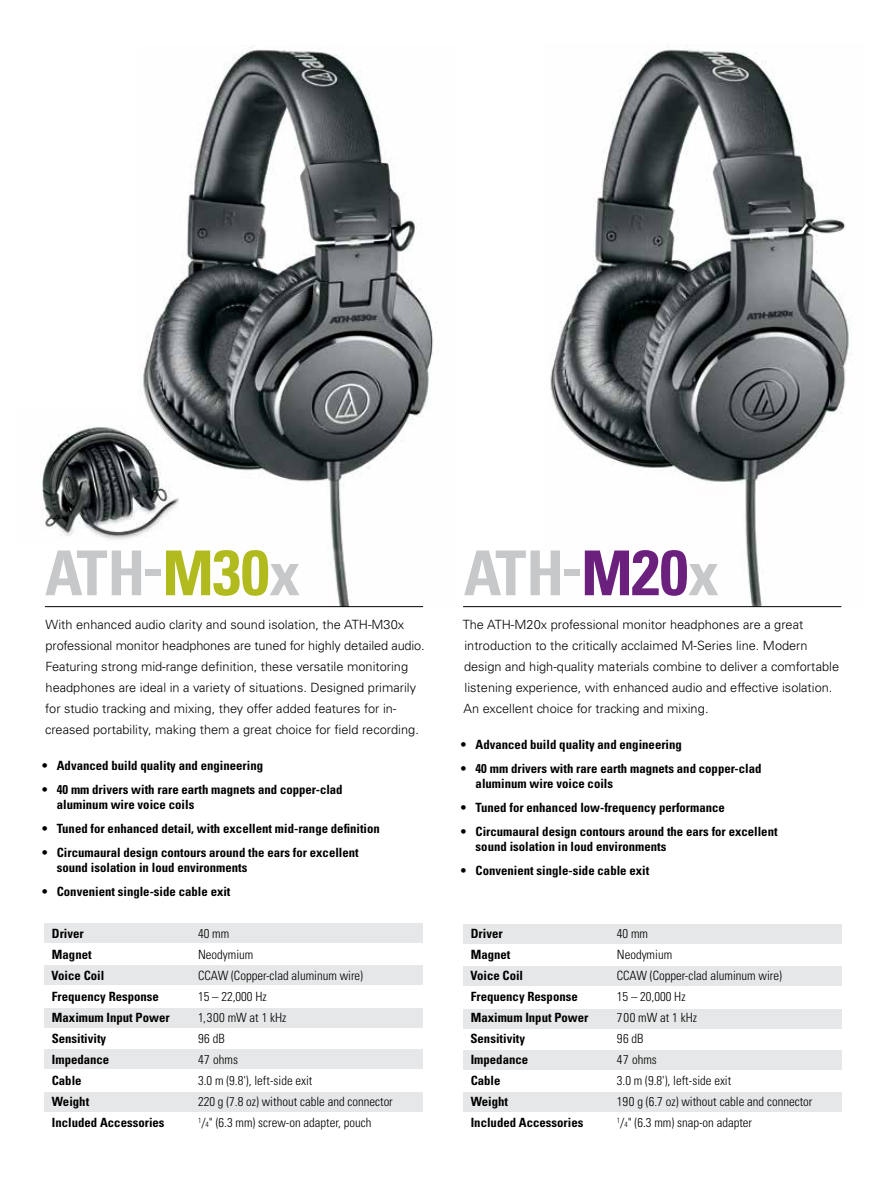
<style>
.page{position:relative;width:896px;height:1188px;background:#fff}
.page>*{position:absolute;margin:0;border:0;box-sizing:border-box;transform-origin:0 0}
.t1{font:700 condensed 61.95px "Univers LT Std";letter-spacing:-.05em;color:#c7c8ca}
.t2{font:700 condensed 12.75px/15px "Univers LT Std";color:#000}
.t3{font:300 12.75px/21px "Univers LT Std";color:#000}
.t4{font:300 condensed 12.75px "Univers LT Std";color:#000}
.s1{color:#b2bb1e}
.s2{font-size:63.9px;color:#b2bb1e}
.s3{font-size:7.5px}
.s4{color:#6c207e}
.s5{font-size:63.9px;color:#6c207e}
</style>
<div class="page">
<img style="left:143px;top:47px;width:291px;height:560px">
<img style="left:550px;top:45px;width:302px;height:562px">
<div style="left:463px;top:924px;width:378px;height:20px;background:#e6e7e8"></div>
<div style="left:45px;top:923px;width:378px;height:20px;background:#e6e7e8"></div>
<div style="left:463px;top:966px;width:378px;height:20px;background:#e6e7e8"></div>
<div style="left:45px;top:965px;width:378px;height:20px;background:#e6e7e8"></div>
<div style="left:463px;top:1009px;width:378px;height:20px;background:#e6e7e8"></div>
<div style="left:45px;top:1008px;width:378px;height:20px;background:#e6e7e8"></div>
<div style="left:463px;top:1050px;width:378px;height:20px;background:#e6e7e8"></div>
<div style="left:463px;top:1092px;width:378px;height:20px;background:#e6e7e8"></div>
<div style="left:45px;top:1049px;width:378px;height:20px;background:#e6e7e8"></div>
<div style="left:45px;top:1092px;width:378px;height:20px;background:#e6e7e8"></div>
<hr style="left:45px;top:606px;width:378px;height:1px;background:#000">
<hr style="left:463px;top:606px;width:378px;height:1px;background:#000">
<img style="left:41px;top:410px;width:144px;height:134px">
<h1 class="t1" style="left:45px;top:535px;width:257px">ATH-<span class="s1">M</span><span class="s2">30</span>x</h1>
<p class="t3" style="left:45px;top:614px;width:381px">With enhanced audio clarity and sound isolation, the ATH-M30x professional monitor headphones are tuned for highly detailed audio.<br>Featuring strong mid-range definition, these versatile monitoring headphones are ideal in a variety of situations. Designed primarily for studio tracking and mixing, they offer added features for in&shy;creased portability, making them a great choice for field recording.</p>
<p class="t2" style="left:42px;top:758px;width:222px">• Advanced build quality and engineering</p>
<p class="t2" style="left:57px;top:782px;width:287px;text-indent:-15px">• 40 mm drivers with rare earth magnets and copper-clad aluminum wire voice coils</p>
<p class="t2" style="left:42px;top:821px;width:339px">• Tuned for enhanced detail, with excellent mid-range definition</p>
<p class="t2" style="left:57px;top:845px;width:303px;text-indent:-15px">• Circumaural design contours around the ears for excellent sound isolation in loud environments</p>
<p class="t2" style="left:42px;top:884px;width:190px">• Convenient single-side cable exit</p>
<p class="t2" style="left:52px;top:926px;width:33px">Driver</p>
<p class="t4" style="left:198px;top:926px;width:33px">40 mm</p>
<p class="t2" style="left:52px;top:947px;width:41px">Magnet</p>
<p class="t4" style="left:198px;top:947px;width:57px">Neodymium</p>
<p class="t2" style="left:52px;top:968px;width:54px">Voice Coil</p>
<p class="t4" style="left:198px;top:968px;width:166px">CCAW (Copper-clad aluminum wire)</p>
<p class="t2" style="left:52px;top:989px;width:108px">Frequency Response</p>
<p class="t4" style="left:198px;top:989px;width:70px">15 – 22,000 Hz</p>
<p class="t2" style="left:52px;top:1010px;width:119px">Maximum Input Power</p>
<p class="t4" style="left:198px;top:1010px;width:90px">1,300 mW at 1 kHz</p>
<p class="t2" style="left:52px;top:1031px;width:56px">Sensitivity</p>
<p class="t4" style="left:198px;top:1031px;width:28px">96 dB</p>
<p class="t2" style="left:52px;top:1052px;width:59px">Impedance</p>
<p class="t4" style="left:198px;top:1052px;width:41px">47 ohms</p>
<p class="t2" style="left:52px;top:1073px;width:31px">Cable</p>
<p class="t4" style="left:198px;top:1073px;width:116px">3.0 m (9.8'), left-side exit</p>
<p class="t2" style="left:52px;top:1094px;width:39px">Weight</p>
<p class="t4" style="left:198px;top:1094px;width:196px">220 g (7.8 oz) without cable and connector</p>
<p class="t2" style="left:52px;top:1115px;width:114px">Included Accessories</p>
<p class="t4" style="left:198px;top:1115px;width:175px"><sup>1</sup>/<span class="s3">4</span>" (6.3 mm) screw-on adapter, pouch</p>
<h1 class="t1" style="left:463px;top:535px;width:257px">ATH-<span class="s4">M</span><span class="s5">20</span>x</h1>
<p class="t3" style="left:463px;top:614px;width:377px">The ATH-M20x professional monitor headphones are a great introduction to the critically acclaimed M-Series line. Modern design and high-quality materials combine to deliver a comfortable listening experience, with enhanced audio and effective isolation.<br>An excellent choice for tracking and mixing.</p>
<p class="t2" style="left:461px;top:737px;width:222px">• Advanced build quality and engineering</p>
<p class="t2" style="left:475px;top:761px;width:287px;text-indent:-15px">• 40 mm drivers with rare earth magnets and copper-clad aluminum wire voice coils</p>
<p class="t2" style="left:461px;top:800px;width:265px">• Tuned for enhanced low-frequency performance</p>
<p class="t2" style="left:475px;top:824px;width:303px;text-indent:-15px">• Circumaural design contours around the ears for excellent sound isolation in loud environments</p>
<p class="t2" style="left:461px;top:863px;width:190px">• Convenient single-side cable exit</p>
<p class="t2" style="left:470px;top:926px;width:33px">Driver</p>
<p class="t4" style="left:616px;top:926px;width:33px">40 mm</p>
<p class="t2" style="left:470px;top:947px;width:41px">Magnet</p>
<p class="t4" style="left:616px;top:947px;width:57px">Neodymium</p>
<p class="t2" style="left:470px;top:968px;width:54px">Voice Coil</p>
<p class="t4" style="left:616px;top:968px;width:166px">CCAW (Copper-clad aluminum wire)</p>
<p class="t2" style="left:470px;top:989px;width:108px">Frequency Response</p>
<p class="t4" style="left:616px;top:989px;width:70px">15 – 20,000 Hz</p>
<p class="t2" style="left:470px;top:1010px;width:119px">Maximum Input Power</p>
<p class="t4" style="left:616px;top:1010px;width:82px">700 mW at 1 kHz</p>
<p class="t2" style="left:470px;top:1031px;width:56px">Sensitivity</p>
<p class="t4" style="left:616px;top:1031px;width:28px">96 dB</p>
<p class="t2" style="left:470px;top:1052px;width:59px">Impedance</p>
<p class="t4" style="left:616px;top:1052px;width:41px">47 ohms</p>
<p class="t2" style="left:470px;top:1073px;width:31px">Cable</p>
<p class="t4" style="left:616px;top:1073px;width:116px">3.0 m (9.8'), left-side exit</p>
<p class="t2" style="left:470px;top:1094px;width:39px">Weight</p>
<p class="t4" style="left:616px;top:1094px;width:197px">190 g (6.7 oz) without cable and connector</p>
<p class="t2" style="left:470px;top:1115px;width:114px">Included Accessories</p>
<p class="t4" style="left:616px;top:1115px;width:137px"><sup>1</sup>/<span class="s3">4</span>" (6.3 mm) snap-on adapter</p>
</div>
